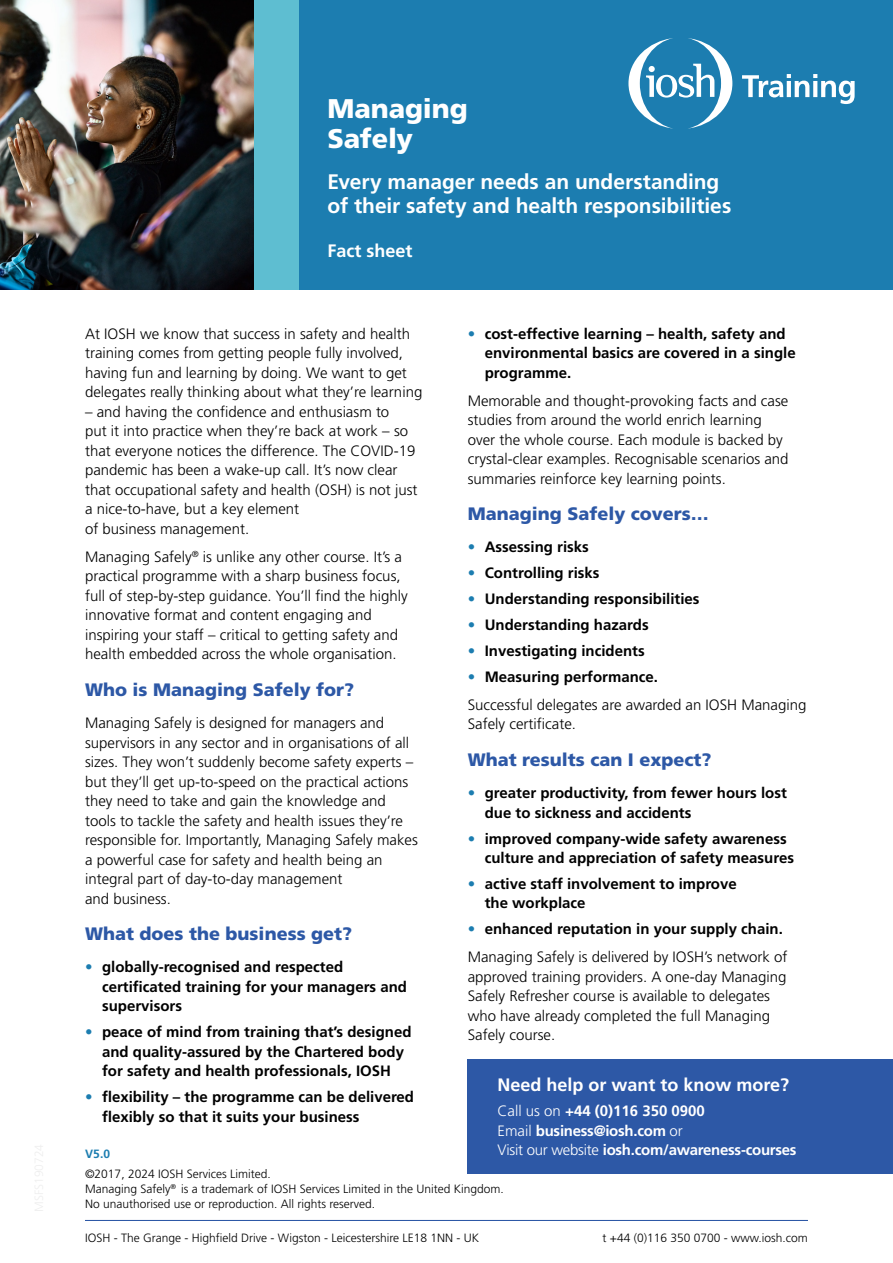
<style>
.page{position:relative;width:893px;height:1263px;background:#fff}
.page>*{position:absolute;margin:0;border:0;box-sizing:border-box;transform-origin:0 0}
.t1{font:900 27px/30px "Frutiger LT Std";letter-spacing:-.005em;color:#fff}
.t2{font:700 21px/24px "Frutiger LT Std";letter-spacing:-.005em;color:#fff}
.Main_header_12pt{font:900 18px "Frutiger LT Std";color:#2d58a6}
.Body_copy_10_13_F45Lt{font:700 18px "Frutiger LT Std";color:#fff}
.Body_copy_10_13_F45Lt-2{font:300 15px/19.5px "Frutiger LT Std";color:#000}
.t3{font:700 15px/19.5px "Frutiger LT Std";color:#000}
.Body_copy_10_13_F45Lt-3{font:700 15px/19.5px "Frutiger LT Std";letter-spacing:-.02em;color:#fff}
.Body_Text{font:300 12px/15px "Frutiger LT Std";color:#000}
.Body_Text-2{font:700 12px "Frutiger LT Std";color:#1c7db0}
.s1{color:#1c7db0}
.s2{font-weight:300}
</style>
<div class="page">
<hr style="left:85px;top:1220px;width:723px;height:1px;background:#2d58a6">
<div style="left:0;top:0;width:893px;height:289px;background:#1c7db0"></div>
<img style="left:0;top:0;width:254px;height:289px">
<div style="left:254px;top:0;width:45px;height:289px;background:#5ebed1"></div>
<div style="left:468px;top:1059px;width:425px;height:115px;background:#2d58a6"></div>
<svg style="left:742px;top:74px;width:113px;height:30px"></svg>
<svg style="left:628px;top:38px;width:104px;height:91px"></svg>
<p class="t1" style="left:327px;top:94px;width:142px">Managing<br>Safely</p>
<p class="t2" style="left:327px;top:170px;width:405px">Every manager needs an understanding of their safety and health responsibilities</p>
<p class="Body_copy_10_13_F45Lt" style="left:327px;top:240px;width:87px">Fact sheet</p>
<p class="Body_copy_10_13_F45Lt-2" style="left:85px;top:324px;width:339px">At IOSH we know that success in safety and health training comes from getting people fully involved, having fun and learning by doing. We want to get delegates really thinking about what they’re learning</p>
<p class="Body_copy_10_13_F45Lt-2" style="left:85px;top:402px;width:334px">– and having the confidence and enthusiasm to<br>put it into practice when they’re back at work – so that everyone notices the difference. The COVID-19 pandemic has been a wake-up call. It’s now clear that occupational safety and health (OSH) is not just a nice-to-have, but a key element<br>of business management.</p>
<p class="Body_copy_10_13_F45Lt-2" style="left:85px;top:547px;width:324px">Managing Safely<sup>®</sup> is unlike any other course. It’s a practical programme with a sharp business focus, full of step-by-step guidance. You’ll find the highly innovative format and content engaging and inspiring your staff – critical to getting safety and health embedded across the whole organisation.</p>
<p class="Main_header_12pt" style="left:85px;top:678px;width:271px">Who is Managing Safely for?</p>
<p class="Body_copy_10_13_F45Lt-2" style="left:85px;top:713px;width:334px">Managing Safely is designed for managers and supervisors in any sector and in organisations of all sizes. They won’t suddenly become safety experts – but they’ll get up-to-speed on the practical actions they need to take and gain the knowledge and tools to tackle the safety and health issues they’re responsible for. Importantly, Managing Safely makes a powerful case for safety and health being an integral part of day-to-day management<br>and business.</p>
<p class="Main_header_12pt" style="left:85px;top:923px;width:269px">What does the business get?</p>
<p class="t3" style="left:102px;top:957px;width:307px;text-indent:-17px"><span class="s1">•</span> globally-recognised and respected certificated training for your managers and supervisors</p>
<p class="t3" style="left:102px;top:1022px;width:311px;text-indent:-17px"><span class="s1">•</span> peace of mind from training that’s designed and quality-assured by the Chartered body for safety and health professionals, IOSH</p>
<p class="t3" style="left:102px;top:1087px;width:314px;text-indent:-17px"><span class="s1">•</span> flexibility – the programme can be delivered flexibly so that it suits your business</p>
<p class="t3" style="left:485px;top:324px;width:312px;text-indent:-17px"><span class="s1">•</span> cost-effective learning – health, safety and environmental basics are covered in a single programme.</p>
<p class="Body_copy_10_13_F45Lt-2" style="left:468px;top:391px;width:322px">Memorable and thought-provoking facts and case studies from around the world enrich learning over the whole course. Each module is backed by crystal-clear examples. Recognisable scenarios and summaries reinforce key learning points.</p>
<p class="Main_header_12pt" style="left:468px;top:503px;width:243px">Managing Safely covers…</p>
<p class="t3" style="left:468px;top:537px;width:123px"><span class="s1">•</span> Assessing risks</p>
<p class="t3" style="left:468px;top:563px;width:133px"><span class="s1">•</span> Controlling risks</p>
<p class="t3" style="left:468px;top:589px;width:233px"><span class="s1">•</span> Understanding responsibilities</p>
<p class="t3" style="left:468px;top:615px;width:182px"><span class="s1">•</span> Understanding hazards</p>
<p class="t3" style="left:468px;top:641px;width:179px"><span class="s1">•</span> Investigating incidents</p>
<p class="t3" style="left:468px;top:667px;width:192px"><span class="s1">•</span> Measuring performance.</p>
<p class="Body_copy_10_13_F45Lt-2" style="left:468px;top:695px;width:340px">Successful delegates are awarded an IOSH Managing<br>Safely certificate.</p>
<p class="Main_header_12pt" style="left:468px;top:749px;width:245px">What results can I expect?</p>
<p class="t3" style="left:485px;top:783px;width:304px;text-indent:-17px"><span class="s1">•</span> greater productivity, from fewer hours lost due to sickness and accidents</p>
<p class="t3" style="left:485px;top:829px;width:311px;text-indent:-17px"><span class="s1">•</span> improved company-wide safety awareness culture and appreciation of safety measures</p>
<p class="t3" style="left:485px;top:874px;width:254px;text-indent:-17px"><span class="s1">•</span> active staff involvement to improve the workplace</p>
<p class="t3" style="left:468px;top:919px;width:317px"><span class="s1">•</span> enhanced reputation in your supply chain.</p>
<p class="Body_copy_10_13_F45Lt-2" style="left:468px;top:948px;width:321px">Managing Safely is delivered by IOSH’s network of approved training providers. A one-day Managing Safely Refresher course is available to delegates who have already completed the full Managing Safely course.</p>
<p class="Body_copy_10_13_F45Lt" style="left:497px;top:1074px;width:293px">Need help or want to know more?</p>
<p class="Body_copy_10_13_F45Lt-3" style="left:497px;top:1101px;width:301px"><span class="s2">Call us on</span> +44 (0)116 350 0900<br><span class="s2">Email</span> business@iosh.com <span class="s2">or<br>Visit our website</span> iosh.com/awareness-courses</p>
<p class="Body_Text-2" style="left:85px;top:1147px;width:27px">V5.0</p>
<p class="Body_Text" style="left:85px;top:1166px;width:420px">©2017, 2024 IOSH Services Limited.<br>Managing Safely<sup>®</sup> is a trademark of IOSH Services Limited in the United Kingdom.<br>No unauthorised use or reproduction. All rights reserved.</p>
<p class="Body_Text" style="left:85px;top:1230px;width:396px">IOSH - The Grange - Highfield Drive - Wigston - Leicestershire LE18 1NN - UK</p>
<p class="Body_Text" style="left:603px;top:1230px;width:207px">t +44 (0)116 350 0700 - www.iosh.com</p>
</div>
